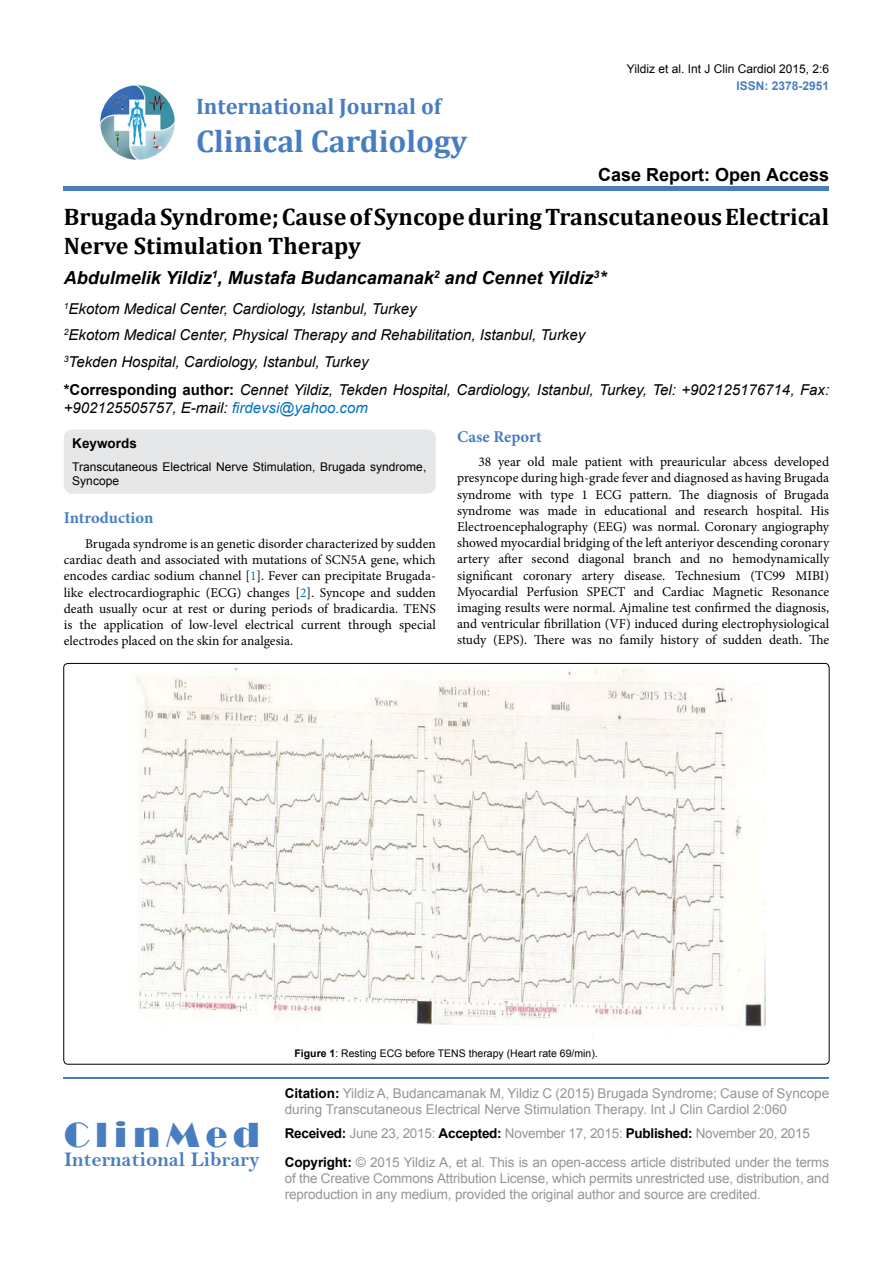
<style>
.page{position:relative;width:893px;height:1263px;background:#fff}
.page>*{position:absolute;margin:0;border:0;box-sizing:border-box;transform-origin:0 0}
.t1{font:36px "Broadway";letter-spacing:.16em;color:#487ec0}
.t2{font:700 31.5px "Cambria";color:#487ec0}
.t3{font:700 24px/28.8px "Cambria";color:#000}
.t4{font:700 22.5px "Cambria";color:#487ec0}
.t5{font:21px "Bell MT Bold";color:#487ec0}
.t6{font:italic 700 18px "Arial";color:#000}
.t7{font:700 18px "Arial";color:#000}
.t8{font:700 16.5px "Minion Pro";color:#487ec0}
.t9{font:italic 15px/26.5px "Arial";color:#000}
.t10{font:13.5px/16.2px "Minion Pro";color:#000;text-align:justify}
.t11{font:13.5px/16.2px "Arial";letter-spacing:-.01em;color:#939598}
.t12{font:700 13.5px "Arial";color:#000}
.t13{font:12px/14.4px "Arial";color:#000}
.t14{font:700 12px "Arial";color:#487ec0}
.t15{font:10.5px "Arial";color:#000}
.s1{font-weight:700;font-style:normal}
.s2{color:#0072bc}
.s3{font-weight:700}
.s4{font-weight:700;color:#000}
</style>
<div class="page">
<img style="left:100px;top:85px;width:75px;height:75px;border-radius:37px">
<div style="left:64px;top:186px;width:765px;height:5px;background:#487ec0"></div>
<hr style="left:64px;top:1077px;width:765px;height:2px;background:#487ec0">
<div style="left:64px;top:429px;width:372px;height:65px;background:#e6e7e8;border-radius:9px"></div>
<img style="left:136px;top:668px;width:629px;height:362px">
<h3 class="t4" style="left:196px;top:91px;width:247px">International Journal of</h3>
<h2 class="t2" style="left:196px;top:119px;width:273px">Clinical Cardiology</h2>
<p class="t13" style="left:627px;top:61px;width:204px">Yildiz et al. Int J Clin Cardiol 2015, 2:6</p>
<p class="t14" style="left:736px;top:78px;width:94px">ISSN: 2378-2951</p>
<h3 class="t7" style="left:598px;top:163px;width:233px">Case Report: Open Access</h3>
<h3 class="t3" style="left:64px;top:202px;width:767px">Brugada Syndrome; Cause of Syncope during Transcutaneous Electrical<br>Nerve Stimulation Therapy</h3>
<h3 class="t6" style="left:64px;top:265px;width:544px">Abdulmelik Yildiz<sup>1</sup>, Mustafa Budancamanak<sup>2</sup> and Cennet Yildiz<sup>3</sup>*</h3>
<p class="t9" style="left:64px;top:295px;width:523px"><sup>1</sup>Ekotom Medical Center, Cardiology, Istanbul, Turkey<br><sup>2</sup>Ekotom Medical Center, Physical Therapy and Rehabilitation, Istanbul, Turkey<br><sup>3</sup>Tekden Hospital, Cardiology, Istanbul, Turkey</p>
<p class="t9" style="left:64px;top:380px;width:767px;line-height:18px"><span class="s1">*Corresponding author:</span> Cennet Yildiz, Tekden Hospital, Cardiology, Istanbul, Turkey, Tel: +902125176714, Fax: +902125505757, E-mail: <span class="s2">firdevsi@yahoo.com</span></p>
<p class="t8" style="left:457px;top:425px;width:86px">Case Report</p>
<p class="t10" style="left:457px;top:454px;width:374px;text-indent:21px">38 year old male patient with preauricular abcess developed presyncope during high-grade fever and diagnosed as having Brugada syndrome with type 1 ECG pattern. The diagnosis of Brugada syndrome was made in educational and research hospital. His Electroencephalography (EEG) was normal. Coronary angiography showed myocardial bridging of the left anteriyor descending coronary artery after second diagonal branch and no hemodynamically significant coronary artery disease. Technesium (TC99 MIBI)<br>Myocardial Perfusion SPECT and Cardiac Magnetic Resonance imaging results were normal. Ajmaline test confirmed the diagnosis, and ventricular fibrillation (VF) induced during electrophysiological study (EPS). There was no family history of sudden death. The</p>
<p class="t12" style="left:72px;top:434px;width:66px">Keywords</p>
<p class="t13" style="left:72px;top:459px;width:355px">Transcutaneous Electrical Nerve Stimulation, Brugada syndrome,<br>Syncope</p>
<p class="t8" style="left:64px;top:506px;width:91px">Introduction</p>
<p class="t10" style="left:64px;top:536px;width:374px;text-indent:21px">Brugada syndrome is an genetic disorder characterized by sudden cardiac death and associated with mutations of SCN5A gene, which encodes cardiac sodium channel [<span class="s2">1</span>]. Fever can precipitate Brugada&shy;like electrocardiographic (ECG) changes [<span class="s2">2</span>]. Syncope and sudden death usually ocur at rest or during periods of bradicardia. TENS is the application of low-level electrical current through special electrodes placed on the skin for analgesia.</p>
<h1 class="t1" style="left:64px;top:1113px;width:197px">ClinMed</h1>
<h3 class="t5" style="left:64px;top:1147px;width:197px">International Library</h3>
<p class="t15" style="left:294px;top:1046px;width:305px"><span class="s3">Figure 1</span>: Resting ECG before TENS therapy (Heart rate 69/min).</p>
<p class="t11" style="left:285px;top:1085px;width:546px"><span class="s4">Citation:</span> Yildiz A, Budancamanak M, Yildiz C (2015) Brugada Syndrome; Cause of Syncope during Transcutaneous Electrical Nerve Stimulation Therapy. Int J Clin Cardiol 2:060</p>
<p class="t11" style="left:285px;top:1119px;width:546px;line-height:28.3px"><span class="s4">Received:</span> June 23, 2015: <span class="s4">Accepted:</span> November 17, 2015: <span class="s4">Published:</span> November 20, 2015<br><span class="s4">Copyright:</span> © 2015 Yildiz A, et al. This is an open-access article distributed under the terms</p>
<p class="t11" style="left:285px;top:1170px;width:546px">of the Creative Commons Attribution License, which permits unrestricted use, distribution, and reproduction in any medium, provided the original author and source are credited.</p>
</div>
